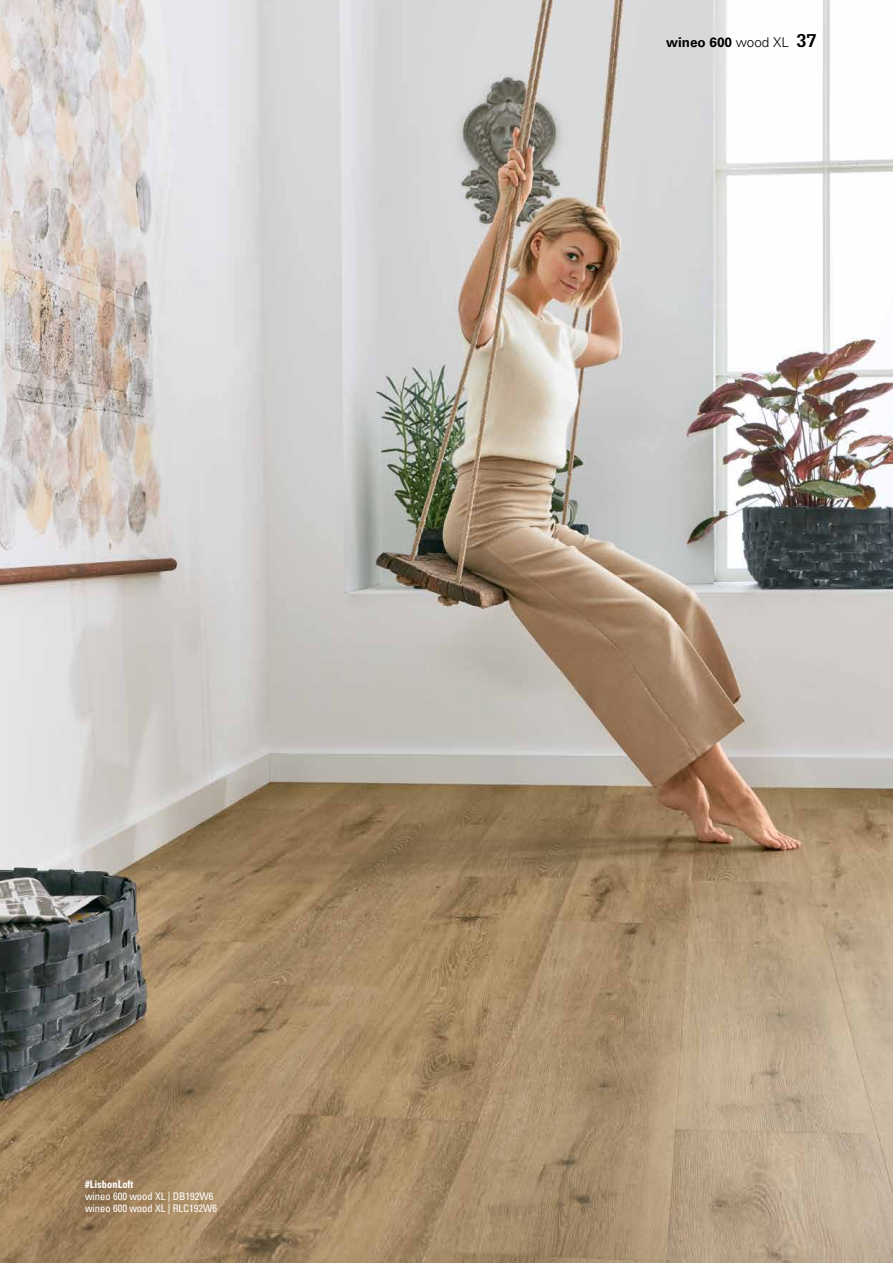
<style>
.page{position:relative;width:893px;height:1263px;background:#fff}
.page>*{position:absolute;margin:0;border:0;box-sizing:border-box;transform-origin:0 0}
.t1{font:700 13.5px "Univers LTCYR 65";color:#000}
.t2{font:condensed 10.5px/12px "Univers LTCYR 57";color:#fff}
.t3{font:10.5px "Univers LTCYR 67 Bold Cond";color:#fff}
.s1{font-family:"Univers LTCYR 45";font-weight:300}
.s2{font-family:"Glypha LT Pro";font-size:18px}
</style>
<div class="page">
<img style="left:0;top:0;width:893px;height:1263px">
<p class="t1" style="left:666px;top:33px;width:152px">wineo 600 <span class="s1">wood XL</span> <span class="s2">37</span></p>
<p class="t3" style="left:85px;top:1178px;width:50px">#LisbonLoft</p>
<p class="t2" style="left:85px;top:1190px;width:134px">wineo 600 wood XL | DB192W6 wineo 600 wood XL | RLC192W6</p>
</div>
